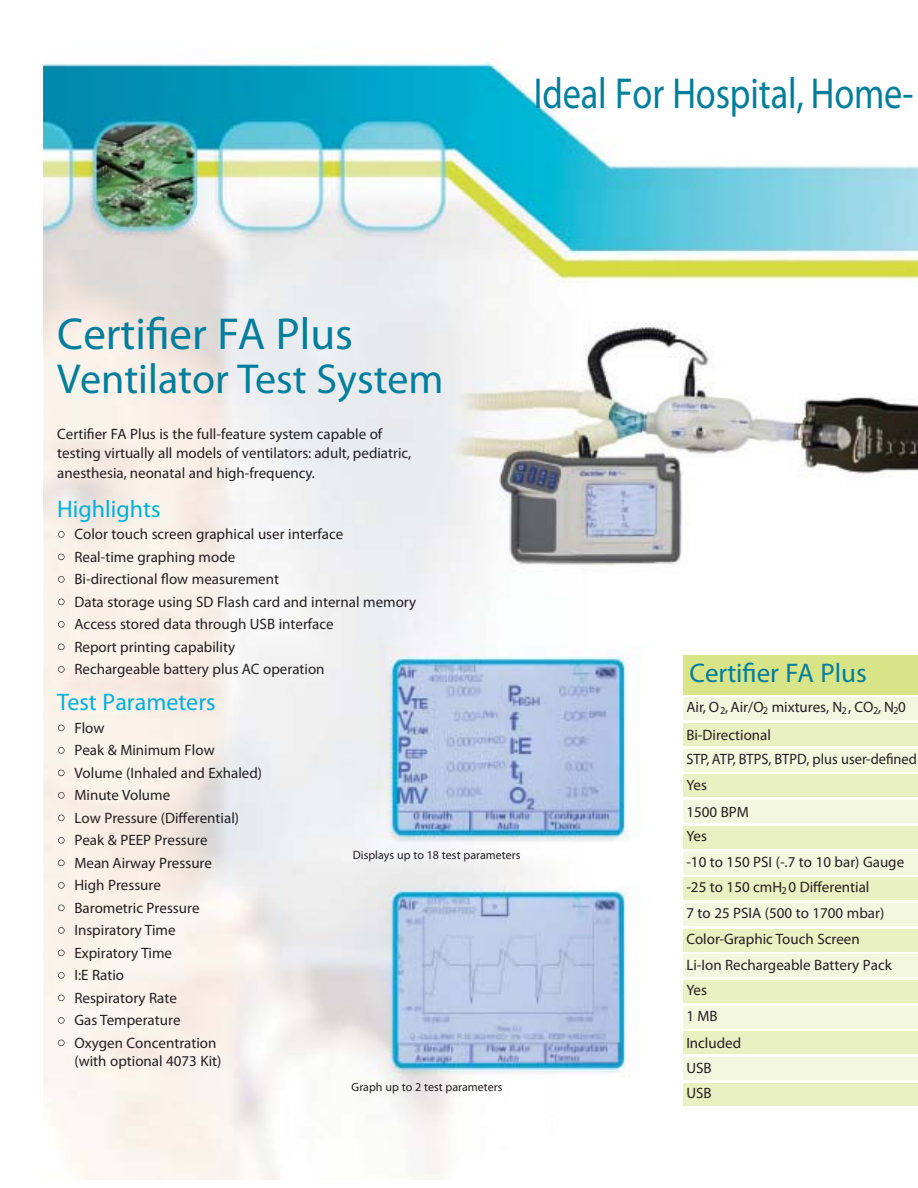
<style>
.page{position:relative;width:918px;height:1188px;background:#fff}
.page>*{position:absolute;margin:0;border:0;box-sizing:border-box;transform-origin:0 0}
.t1{font:500 condensed 45px "Helvetica Neue LT Std";color:#007e9c}
.t2{font:300 condensed 43.5px "Helvetica Neue LT Std";letter-spacing:-.005em;color:#007e9c;scale:.83 1}
.t3{font:300 condensed 42px "Helvetica Neue LT Std";color:#007e9c}
.t4{font:300 condensed 27px "Helvetica Neue LT Std";color:#007e9c}
.t5{font:300 condensed 24px "Helvetica Neue LT Std";color:#00b0db}
.t6{font:300 condensed 15px/22.5px "Helvetica Neue LT Std";color:#231f20}
.t7{font:300 condensed 15px/25.7px "Helvetica Neue LT Std";color:#231f20;scale:.96 1}
.t8{font:300 condensed 12px "Helvetica Neue LT Std";color:#231f20}
</style>
<div class="page">
<img style="left:43px;top:60px;width:875px;height:1120px">
<div style="left:683px;top:655px;width:235px;height:40px;background:#d7e488"></div>
<div style="left:683px;top:698px;width:235px;height:22px;background:#f3f7e0"></div>
<div style="left:683px;top:723px;width:235px;height:23px;background:#e9f0c1"></div>
<div style="left:683px;top:749px;width:235px;height:23px;background:#f3f7e0"></div>
<div style="left:683px;top:775px;width:235px;height:22px;background:#e9f0c1"></div>
<div style="left:683px;top:800px;width:235px;height:23px;background:#f3f7e0"></div>
<div style="left:683px;top:826px;width:235px;height:23px;background:#e9f0c1"></div>
<div style="left:683px;top:852px;width:235px;height:22px;background:#f3f7e0"></div>
<div style="left:683px;top:877px;width:235px;height:23px;background:#e9f0c1"></div>
<div style="left:683px;top:903px;width:235px;height:23px;background:#f3f7e0"></div>
<div style="left:683px;top:929px;width:235px;height:22px;background:#e9f0c1"></div>
<div style="left:683px;top:954px;width:235px;height:23px;background:#f3f7e0"></div>
<div style="left:683px;top:980px;width:235px;height:23px;background:#e9f0c1"></div>
<div style="left:683px;top:1006px;width:235px;height:22px;background:#f3f7e0"></div>
<div style="left:683px;top:1031px;width:235px;height:23px;background:#e9f0c1"></div>
<div style="left:683px;top:1057px;width:235px;height:23px;background:#f3f7e0"></div>
<div style="left:683px;top:1083px;width:235px;height:22px;background:#e9f0c1"></div>
<svg style="left:58px;top:531px;width:7px;height:7px"></svg>
<svg style="left:58px;top:554px;width:7px;height:6px"></svg>
<svg style="left:58px;top:576px;width:7px;height:7px"></svg>
<svg style="left:58px;top:599px;width:7px;height:6px"></svg>
<svg style="left:58px;top:621px;width:7px;height:7px"></svg>
<svg style="left:58px;top:644px;width:7px;height:6px"></svg>
<svg style="left:58px;top:666px;width:7px;height:7px"></svg>
<svg style="left:58px;top:725px;width:7px;height:6px"></svg>
<svg style="left:58px;top:747px;width:7px;height:7px"></svg>
<svg style="left:58px;top:770px;width:7px;height:6px"></svg>
<svg style="left:58px;top:792px;width:7px;height:7px"></svg>
<svg style="left:58px;top:815px;width:7px;height:6px"></svg>
<svg style="left:58px;top:837px;width:7px;height:7px"></svg>
<svg style="left:58px;top:860px;width:7px;height:6px"></svg>
<svg style="left:58px;top:882px;width:7px;height:7px"></svg>
<svg style="left:58px;top:905px;width:7px;height:6px"></svg>
<svg style="left:58px;top:927px;width:7px;height:7px"></svg>
<svg style="left:58px;top:950px;width:7px;height:6px"></svg>
<svg style="left:58px;top:972px;width:7px;height:7px"></svg>
<svg style="left:58px;top:995px;width:7px;height:6px"></svg>
<svg style="left:58px;top:1017px;width:7px;height:7px"></svg>
<svg style="left:58px;top:1040px;width:7px;height:6px"></svg>
<h2 class="t2" style="left:534px;top:77px;width:459px">Ideal For Hospital, Home-</h2>
<h1 class="t1" style="left:57px;top:308px;width:297px">Certifier FA Plus</h1>
<h3 class="t3" style="left:57px;top:363px;width:388px">Ventilator Test System</h3>
<p class="t6" style="left:57px;top:425px;width:356px;line-height:19.5px">Certifier FA Plus is the full-feature system capable of testing virtually all models of ventilators: adult, pediatric, anesthesia, neonatal and high-frequency.</p>
<h3 class="t5" style="left:57px;top:500px;width:105px">Highlights</h3>
<p class="t6" style="left:74px;top:524px;width:343px">Color touch screen graphical user interface<br>Real-time graphing mode<br>Bi-directional flow measurement<br>Data storage using SD Flash card and internal memory Access stored data through USB interface<br>Report printing capability<br>Rechargeable battery plus AC operation</p>
<h3 class="t5" style="left:57px;top:693px;width:160px">Test Parameters</h3>
<p class="t6" style="left:74px;top:718px;width:189px">Flow<br>Peak &amp; Minimum Flow<br>Volume (Inhaled and Exhaled)<br>Minute Volume<br>Low Pressure (Differential)<br>Peak &amp; PEEP Pressure<br>Mean Airway Pressure<br>High Pressure<br>Barometric Pressure<br>Inspiratory Time<br>Expiratory Time<br>I:E Ratio<br>Respiratory Rate<br>Gas Temperature<br>Oxygen Concentration</p>
<p class="t6" style="left:74px;top:1051px;width:148px">(with optional 4073 Kit)</p>
<p class="t8" style="left:353px;top:851px;width:169px">Displays up to 18 test parameters</p>
<p class="t8" style="left:352px;top:1082px;width:152px">Graph up to 2 test parameters</p>
<h3 class="t4" style="left:689px;top:663px;width:179px">Certifier FA Plus</h3>
<p class="t6" style="left:686px;top:694px;width:221px;line-height:28.2px">Air, O<sub>2</sub>, Air/O<sub>2</sub> mixtures, N<sub>2</sub> , CO<sub>2</sub>, N<sub>2</sub>0<br>Bi-Directional</p>
<p class="t7" style="left:686px;top:748px;width:242px">STP, ATP, BTPS, BTPD, plus user-defined<br>Yes</p>
<p class="t6" style="left:686px;top:802px;width:64px;line-height:24.2px">1500 BPM<br>Yes</p>
<p class="t6" style="left:686px;top:851px;width:219px;line-height:24.8px">-10 to 150 PSI (-.7 to 10 bar) Gauge -25 to 150 cmH<sub>2</sub> 0 Differential</p>
<p class="t6" style="left:686px;top:902px;width:207px;line-height:25.7px">7 to 25 PSIA (500 to 1700 mbar)<br>Color-Graphic Touch Screen<br>Li-Ion Rechargeable Battery Pack<br>Yes<br>1 MB</p>
<p class="t6" style="left:686px;top:1033px;width:56px;line-height:24.2px">Included<br>USB</p>
<p class="t6" style="left:686px;top:1083px;width:27px">USB</p>
</div>
